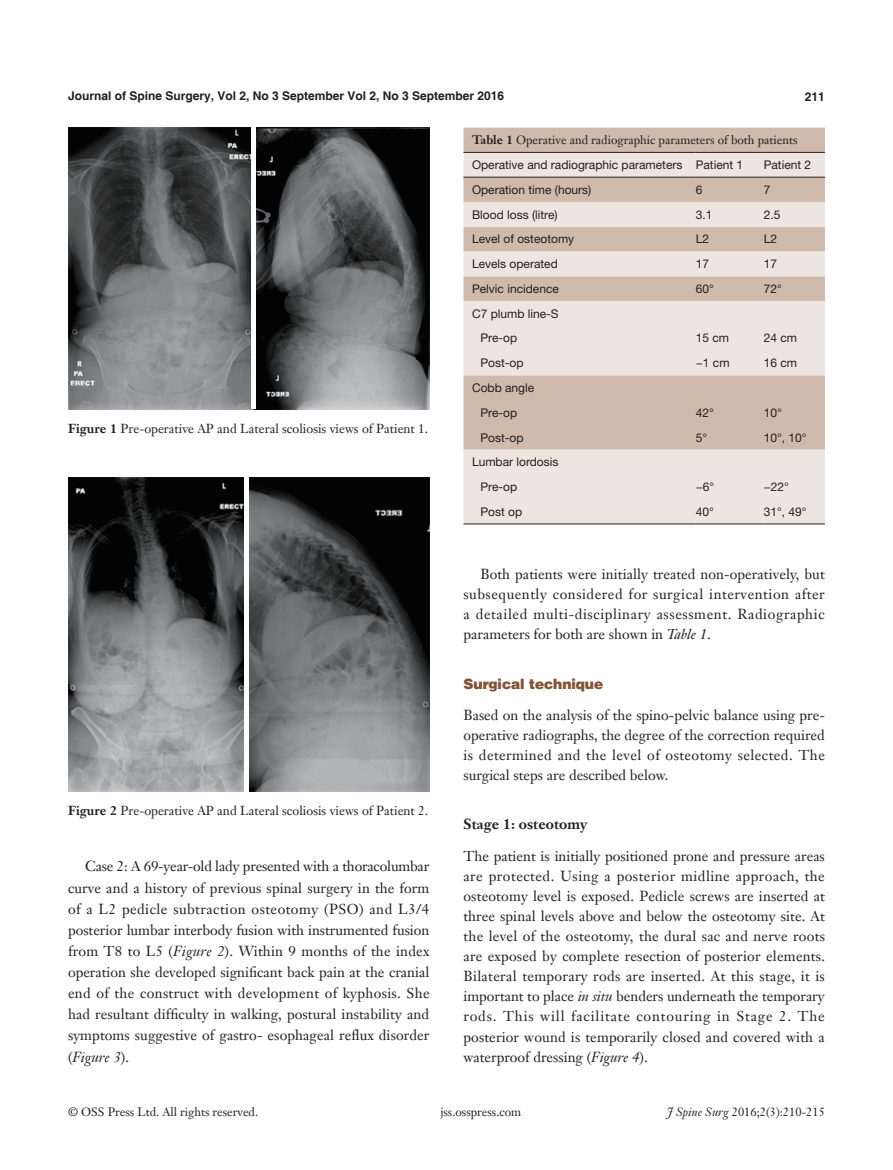
<style>
.page{position:relative;width:893px;height:1170px;background:#fff}
.page>*{position:absolute;margin:0;border:0;box-sizing:border-box;transform-origin:0 0}
.t1{font:14.25px/20.1px "Janson Text LT";letter-spacing:.005em;color:#231f20;text-align:justify}
.t2{font:900 14.25px "Helvetica";color:#825236}
.t3{font:700 14.25px "Janson Text LT";color:#231f20}
.t4{font:12.75px "Janson Text LT";color:#231f20}
.t5{font:12px/24.8px "Helvetica Neue LT Pro";color:#231f20}
.t6{font:12px "Janson Text LT";color:#231f20}
.t7{font:700 12px "Helvetica";color:#231f20}
.s1{font-weight:700}
.s2{font-style:italic}
</style>
<div class="page">
<img style="left:68px;top:128px;width:361px;height:281px">
<div style="left:251px;top:128px;width:5px;height:281px;background:#fff"></div>
<img style="left:68px;top:477px;width:361px;height:314px">
<div style="left:244px;top:477px;width:5px;height:314px;background:#fff"></div>
<div style="left:463px;top:128px;width:362px;height:24px;background:#cfbaac"></div>
<svg style="left:463px;top:153px;width:362px;height:370px;background:#e0d4cb"></svg>
<hr style="left:463px;top:152px;width:233px;height:1px;background:#231f20">
<hr style="left:696px;top:152px;width:68px;height:1px;background:#231f20">
<hr style="left:764px;top:152px;width:61px;height:1px;background:#231f20">
<hr style="left:463px;top:177px;width:233px;height:1px;background:#231f20">
<hr style="left:696px;top:177px;width:68px;height:1px;background:#231f20">
<hr style="left:764px;top:177px;width:61px;height:1px;background:#231f20">
<hr style="left:463px;top:523px;width:233px;height:1px;background:#231f20">
<hr style="left:696px;top:523px;width:68px;height:1px;background:#231f20">
<hr style="left:764px;top:523px;width:61px;height:1px;background:#231f20">
<p class="t7" style="left:68px;top:88px;width:438px">Journal of Spine Surgery, Vol 2, No 3 September Vol 2, No 3 September 2016</p>
<p class="t7" style="left:805px;top:89px;width:22px">211</p>
<p class="t6" style="left:472px;top:132px;width:327px"><span class="s1">Table 1</span> Operative and radiographic parameters of both patients</p>
<p class="t5" style="left:472px;top:152px;width:273px">Operative and radiographic parameters Patient 1</p>
<p class="t5" style="left:764px;top:152px;width:49px">Patient 2</p>
<p class="t5" style="left:472px;top:177px;width:121px">Operation time (hours)</p>
<p class="t5" style="left:696px;top:177px;width:8px">6</p>
<p class="t5" style="left:764px;top:177px;width:8px">7</p>
<p class="t5" style="left:472px;top:202px;width:87px">Blood loss (litre)</p>
<p class="t5" style="left:696px;top:202px;width:18px">3.1</p>
<p class="t5" style="left:764px;top:202px;width:18px">2.5</p>
<p class="t5" style="left:472px;top:226px;width:104px">Level of osteotomy</p>
<p class="t5" style="left:696px;top:226px;width:15px">L2</p>
<p class="t5" style="left:764px;top:226px;width:15px">L2</p>
<p class="t5" style="left:472px;top:251px;width:87px">Levels operated</p>
<p class="t5" style="left:696px;top:251px;width:15px">17</p>
<p class="t5" style="left:764px;top:251px;width:15px">17</p>
<p class="t5" style="left:472px;top:276px;width:88px">Pelvic incidence</p>
<p class="t5" style="left:696px;top:276px;width:20px">60°</p>
<p class="t5" style="left:764px;top:276px;width:20px">72°</p>
<p class="t5" style="left:480px;top:301px;width:80px;text-indent:-9px">C7 plumb line-S<br>Pre-op</p>
<p class="t5" style="left:696px;top:325px;width:35px">15 cm</p>
<p class="t5" style="left:764px;top:325px;width:35px">24 cm</p>
<p class="t4" style="left:68px;top:420px;width:362px"><span class="s1">Figure 1</span> Pre-operative AP and Lateral scoliosis views of Patient 1.</p>
<p class="t4" style="left:68px;top:802px;width:362px"><span class="s1">Figure 2</span> Pre-operative AP and Lateral scoliosis views of Patient 2.</p>
<p class="t1" style="left:68px;top:855px;width:363px;line-height:21.1px;text-indent:17px">Case 2: A 69-year-old lady presented with a thoracolumbar curve and a history of previous spinal surgery in the form of a L2 pedicle subtraction osteotomy (PSO) and L3/4 posterior lumbar interbody fusion with instrumented fusion from T8 to L5 (<span class="s2">Figure 2</span>). Within 9 months of the index operation she developed significant back pain at the cranial end of the construct with development of kyphosis. She had resultant difficulty in walking, postural instability and symptoms suggestive of gastro- esophageal reflux disorder (<span class="s2">Figure 3</span>).</p>
<p class="t5" style="left:480px;top:350px;width:45px">Post-op</p>
<p class="t5" style="left:696px;top:350px;width:35px">−1 cm</p>
<p class="t5" style="left:764px;top:350px;width:35px">16 cm</p>
<p class="t5" style="left:480px;top:375px;width:55px;text-indent:-9px">Cobb angle<br>Pre-op</p>
<p class="t5" style="left:696px;top:400px;width:20px">42°</p>
<p class="t5" style="left:764px;top:400px;width:20px">10°</p>
<p class="t5" style="left:480px;top:424px;width:45px">Post-op</p>
<p class="t5" style="left:696px;top:424px;width:13px">5°</p>
<p class="t5" style="left:764px;top:424px;width:44px">10°, 10°</p>
<p class="t5" style="left:480px;top:449px;width:79px;text-indent:-9px">Lumbar lordosis<br>Pre-op</p>
<p class="t5" style="left:696px;top:474px;width:20px">−6°</p>
<p class="t5" style="left:764px;top:474px;width:27px">−22°</p>
<p class="t5" style="left:480px;top:499px;width:43px">Post op</p>
<p class="t5" style="left:696px;top:499px;width:20px">40°</p>
<p class="t5" style="left:764px;top:499px;width:44px">31°, 49°</p>
<p class="t1" style="left:463px;top:564px;width:363px;text-indent:17px">Both patients were initially treated non-operatively, but subsequently considered for surgical intervention after a detailed multi-disciplinary assessment. Radiographic parameters for both are shown in <span class="s2">Table 1</span>.</p>
<p class="t2" style="left:463px;top:674px;width:141px">Surgical technique</p>
<p class="t1" style="left:463px;top:704px;width:363px">Based on the analysis of the spino-pelvic balance using pre&shy;operative radiographs, the degree of the correction required is determined and the level of osteotomy selected. The surgical steps are described below.</p>
<p class="t3" style="left:463px;top:815px;width:125px">Stage 1: osteotomy</p>
<p class="t1" style="left:463px;top:845px;width:363px">The patient is initially positioned prone and pressure areas are protected. Using a posterior midline approach, the osteotomy level is exposed. Pedicle screws are inserted at three spinal levels above and below the osteotomy site. At the level of the osteotomy, the dural sac and nerve roots are exposed by complete resection of posterior elements.<br>Bilateral temporary rods are inserted. At this stage, it is important to place <span class="s2">in situ</span> benders underneath the temporary rods. This will facilitate contouring in Stage 2. The posterior wound is temporarily closed and covered with a waterproof dressing (<span class="s2">Figure 4</span>).</p>
<p class="t6" style="left:68px;top:1104px;width:192px">© OSS Press Ltd. All rights reserved.</p>
<p class="t6" style="left:440px;top:1104px;width:82px">jss.osspress.com</p>
<p class="t6" style="left:667px;top:1104px;width:159px"><span class="s2">J Spine Surg</span> 2016;2(3):210-215</p>
</div>
